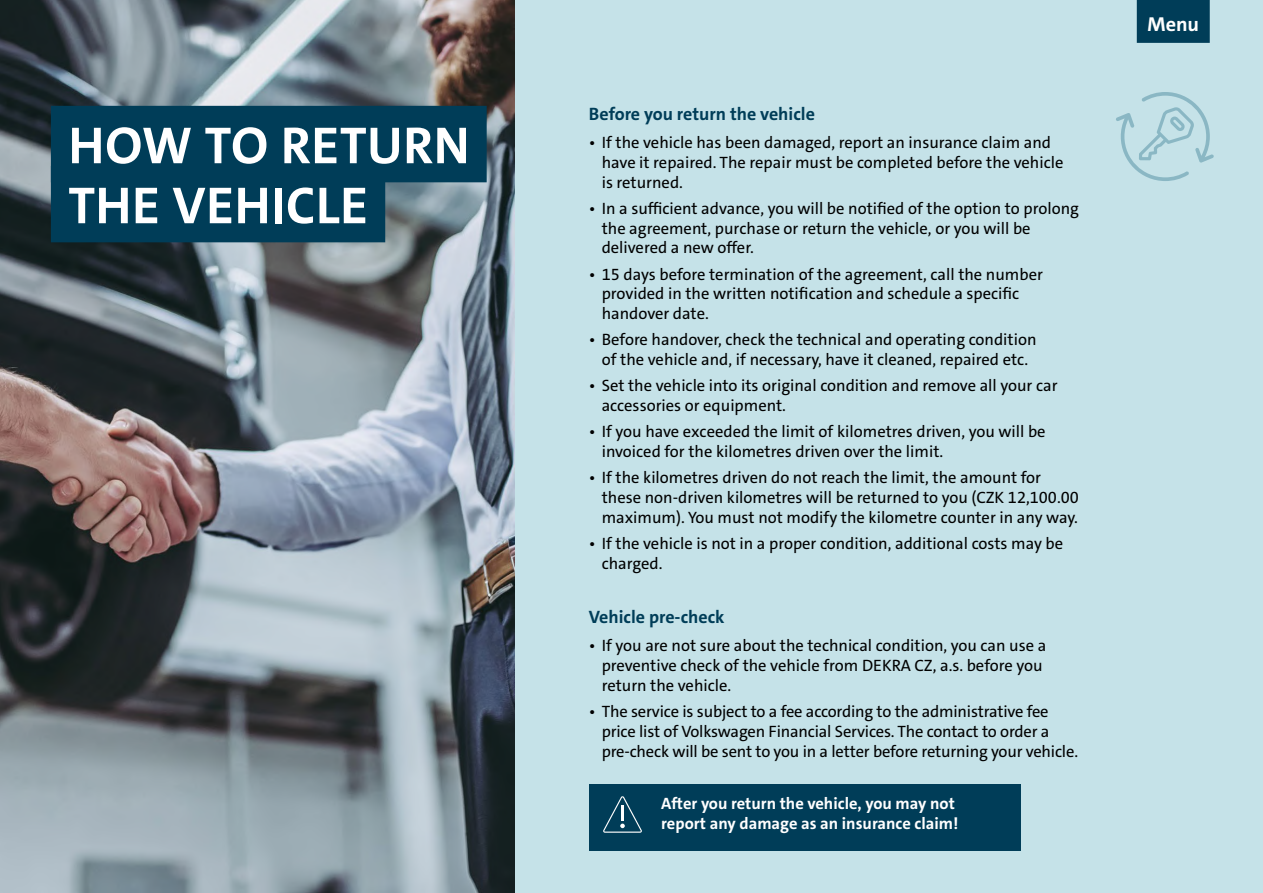
<style>
.page{position:relative;width:1263px;height:893px;background:#fff}
.page>*{position:absolute;margin:0;border:0;box-sizing:border-box;transform-origin:0 0}
.t1{font:700 52.5px/60px "VWAG The Sans";letter-spacing:.005em;color:#fff}
.t2{font:700 20.25px "VWAG The Sans";color:#fff}
.t3{font:700 18px "VWAG The Sans";color:#003d58}
.t4{font:16.5px/19.8px "VWAG The Sans";color:#000}
.t5{font:700 16.5px/19.8px "VWAG The Sans";color:#fff}
</style>
<div class="page">
<div style="left:514px;top:0;width:749px;height:893px;background:#c5e2e8"></div>
<img style="left:0;top:0;width:514px;height:893px">
<svg style="left:1116px;top:92px;width:98px;height:89px"></svg>
<div style="left:51px;top:106px;width:436px;height:76px;background:#003d58"></div>
<div style="left:51px;top:166px;width:334px;height:76px;background:#003d58"></div>
<div style="left:589px;top:784px;width:431px;height:67px;background:#003d58"></div>
<svg style="left:603px;top:796px;width:39px;height:37px"></svg>
<div style="left:1137px;top:0;width:73px;height:43px;background:#003d58"></div>
<h1 class="t1" style="left:68px;top:116px;width:403px">HOW TO RETURN<br>THE VEHICLE</h1>
<p class="t3" style="left:589px;top:102px;width:227px">Before you return the vehicle</p>
<p class="t4" style="left:602px;top:133px;width:463px;text-indent:-13px">• If the vehicle has been damaged, report an insurance claim and have it repaired. The repair must be completed before the vehicle is returned.</p>
<p class="t4" style="left:602px;top:198px;width:479px;text-indent:-13px">• In a sufficient advance, you will be notified of the option to prolong the agreement, purchase or return the vehicle, or you will be delivered a new offer.</p>
<p class="t4" style="left:602px;top:264px;width:443px;text-indent:-13px">• 15 days before termination of the agreement, call the number provided in the written notification and schedule a specific handover date.</p>
<p class="t4" style="left:589px;top:330px;width:449px;text-align:center">• Before handover, check the technical and operating condition of the vehicle and, if necessary, have it cleaned, repaired etc.</p>
<p class="t4" style="left:602px;top:376px;width:457px;text-indent:-13px">• Set the vehicle into its original condition and remove all your car accessories or equipment.</p>
<p class="t4" style="left:602px;top:422px;width:445px;text-indent:-13px">• If you have exceeded the limit of kilometres driven, you will be invoiced for the kilometres driven over the limit.</p>
<p class="t4" style="left:602px;top:468px;width:479px;text-indent:-13px">• If the kilometres driven do not reach the limit, the amount for these non-driven kilometres will be returned to you (CZK 12,100.00 maximum). You must not modify the kilometre counter in any way.</p>
<p class="t4" style="left:602px;top:534px;width:463px;text-indent:-13px">• If the vehicle is not in a proper condition, additional costs may be charged.</p>
<p class="t3" style="left:589px;top:605px;width:137px">Vehicle pre-check</p>
<p class="t4" style="left:602px;top:636px;width:446px;text-indent:-13px">• If you are not sure about the technical condition, you can use a preventive check of the vehicle from DEKRA CZ, a.s. before you return the vehicle.</p>
<p class="t4" style="left:602px;top:702px;width:478px;text-indent:-13px">• The service is subject to a fee according to the administrative fee price list of Volkswagen Financial Services. The contact to order a pre-check will be sent to you in a letter before returning your vehicle.</p>
<p class="t5" style="left:661px;top:794px;width:299px">After you return the vehicle, you may not report any damage as an insurance claim!</p>
<p class="t2" style="left:1147px;top:11px;width:53px">Menu</p>
</div>
